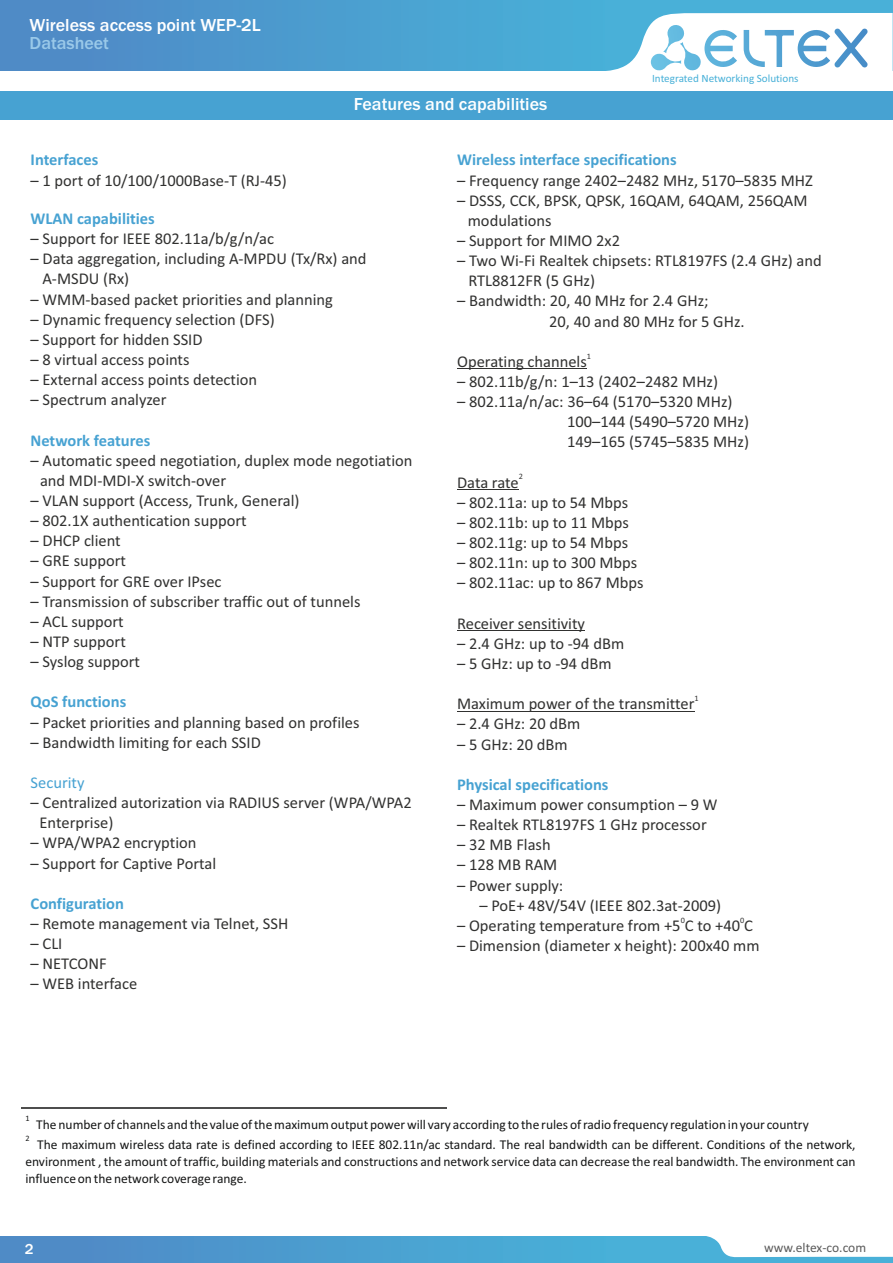
<style>
.page{position:relative;width:893px;height:1263px;background:#fff}
.page>*{position:absolute;margin:0;border:0;box-sizing:border-box;transform-origin:0 0}
.t1{font:500 18px "Franklin Gothic";color:#fff}
.t2{font:500 18px "Franklin Gothic";color:#9ac9e9}
.t3{font:16.5px/20.1px "Calibri";color:#313130}
.t4{font:700 16.5px "Calibri";color:#47a2d2}
.t5{font:16.5px "Calibri";color:#47a2d2}
.t6{font:500 15px "Franklin Gothic";color:#fff}
.t7{font:13.5px/17px "Calibri";color:#151616;text-align:justify}
.t8{font:13.5px "Calibri";color:#5b5b5b}
.t9{font:11.1px "Calibri";color:#47b0d8}
.t10{font:8.25px "Calibri";color:#313130}
.t11{font:8.25px "Calibri";color:#151616}
</style>
<div class="page">
<hr style="left:457px;top:368px;width:130px;height:1px;background:#313130">
<hr style="left:457px;top:489px;width:62px;height:1px;background:#313130">
<hr style="left:457px;top:630px;width:128px;height:1px;background:#313130">
<hr style="left:457px;top:711px;width:237px;height:1px;background:#313130">
<div style="left:0;top:1236px;width:893px;height:27px;background:linear-gradient(to right,#4f8bc7,#47b9dc)"></div>
<svg style="left:703px;top:1236px;width:190px;height:21px"></svg>
<div style="left:0;top:0;width:893px;height:71px;background:linear-gradient(to right,#4f8bc7,#47b9dc)"></div>
<svg style="left:589px;top:13px;width:304px;height:58px"></svg>
<div style="left:0;top:91px;width:893px;height:29px;background:#47a2d2"></div>
<hr style="left:21px;top:1107px;width:426px;height:2px;background:#4e4e4d">
<p class="t1" style="left:30px;top:19px;width:233px">Wireless access point WEP-2L</p>
<p class="t2" style="left:30px;top:36px;width:81px">Datasheet</p>
<p class="t1" style="left:354px;top:97px;width:195px">Features and capabilities</p>
<p class="t9" style="left:652px;top:73px;width:148px">Integrated Networking Solutions</p>
<p class="t4" style="left:31px;top:153px;width:69px">Interfaces</p>
<p class="t3" style="left:31px;top:171px;width:258px">– 1 port of 10/100/1000Base-T (RJ-45)</p>
<p class="t4" style="left:31px;top:212px;width:126px">WLAN capabilities</p>
<p class="t3" style="left:31px;top:230px;width:245px">– Support for IEEE 802.11a/b/g/n/ac</p>
<p class="t3" style="left:42px;top:250px;width:326px;text-indent:-12px">– Data aggregation, including A-MPDU (Tx/Rx) and<br>A-MSDU (Rx)</p>
<p class="t3" style="left:31px;top:290px;width:304px">– WMM-based packet priorities and planning</p>
<p class="t3" style="left:31px;top:310px;width:246px">– Dynamic frequency selection (DFS)</p>
<p class="t3" style="left:31px;top:331px;width:173px">– Support for hidden SSID</p>
<p class="t3" style="left:31px;top:351px;width:160px">– 8 virtual access points</p>
<p class="t3" style="left:31px;top:371px;width:228px">– External access points detection</p>
<p class="t3" style="left:31px;top:391px;width:137px">– Spectrum analyzer</p>
<p class="t4" style="left:31px;top:433px;width:121px">Network features</p>
<p class="t3" style="left:40px;top:451px;width:374px;text-indent:-9px">– Automatic speed negotiation, duplex mode negotiation and MDI-MDI-X switch-over</p>
<p class="t3" style="left:31px;top:492px;width:270px">– VLAN support (Access, Trunk, General)</p>
<p class="t3" style="left:31px;top:512px;width:218px">– 802.1X authentication support</p>
<p class="t3" style="left:31px;top:532px;width:92px">– DHCP client</p>
<p class="t3" style="left:31px;top:572px;width:192px">– Support for GRE over IPsec</p>
<p class="t3" style="left:31px;top:552px;width:97px">– GRE support</p>
<p class="t3" style="left:31px;top:592px;width:331px">– Transmission of subscriber traffic out of tunnels</p>
<p class="t3" style="left:31px;top:613px;width:95px">– ACL support</p>
<p class="t3" style="left:31px;top:633px;width:97px">– NTP support</p>
<p class="t3" style="left:31px;top:653px;width:111px">– Syslog support</p>
<p class="t4" style="left:31px;top:695px;width:97px">QoS functions</p>
<p class="t4" style="left:457px;top:153px;width:221px">Wireless interface specifications</p>
<p class="t3" style="left:468px;top:191px;width:341px;text-indent:-11px">– DSSS, CCK, BPSK, QPSK, 16QAM, 64QAM, 256QAM modulations</p>
<p class="t3" style="left:457px;top:171px;width:357px">– Frequency range 2402–2482 MHz, 5170–5835 MHZ</p>
<p class="t3" style="left:457px;top:232px;width:165px">– Support for MIMO 2x2</p>
<p class="t3" style="left:468px;top:252px;width:355px;text-indent:-11px">– Two Wi-Fi Realtek chipsets: RTL8197FS (2.4 GHz) and<br>RTL8812FR (5 GHz)</p>
<p class="t3" style="left:549px;top:292px;width:197px;text-indent:-92px">– Bandwidth: 20, 40 MHz for 2.4 GHz;<br>20, 40 and 80 MHz for 5 GHz.</p>
<p class="t10" style="left:587px;top:352px;width:6px">1</p>
<p class="t3" style="left:457px;top:353px;width:131px">Operating channels</p>
<p class="t3" style="left:457px;top:373px;width:263px">– 802.11b/g/n: 1–13 (2402–2482 MHz)</p>
<p class="t3" style="left:457px;top:393px;width:277px">– 802.11a/n/ac: 36–64 (5170–5320 MHz)</p>
<p class="t10" style="left:519px;top:473px;width:6px">2</p>
<p class="t3" style="left:457px;top:473px;width:63px">Data rate</p>
<p class="t3" style="left:567px;top:413px;width:183px">100–144 (5490–5720 MHz)<br>149–165 (5745–5835 MHz)</p>
<p class="t3" style="left:457px;top:494px;width:173px">– 802.11a: up to 54 Mbps</p>
<p class="t3" style="left:457px;top:514px;width:173px">– 802.11b: up to 11 Mbps</p>
<p class="t3" style="left:457px;top:534px;width:173px">– 802.11g: up to 54 Mbps</p>
<p class="t3" style="left:457px;top:554px;width:182px">– 802.11n: up to 300 Mbps</p>
<p class="t3" style="left:457px;top:574px;width:188px">– 802.11ac: up to 867 Mbps</p>
<p class="t3" style="left:457px;top:614px;width:130px">Receiver sensitivity</p>
<p class="t3" style="left:457px;top:635px;width:169px">– 2.4 GHz: up to -94 dBm</p>
<p class="t3" style="left:457px;top:655px;width:156px">– 5 GHz: up to -94 dBm</p>
<p class="t10" style="left:694px;top:695px;width:6px">1</p>
<p class="t3" style="left:457px;top:695px;width:239px">Maximum power of the transmitter</p>
<p class="t3" style="left:31px;top:713px;width:330px">– Packet priorities and planning based on profiles</p>
<p class="t3" style="left:457px;top:715px;width:125px">– 2.4 GHz: 20 dBm</p>
<p class="t3" style="left:31px;top:733px;width:232px">– Bandwidth limiting for each SSID</p>
<p class="t3" style="left:457px;top:735px;width:112px">– 5 GHz: 20 dBm</p>
<p class="t5" style="left:31px;top:776px;width:56px">Security</p>
<p class="t3" style="left:40px;top:794px;width:374px;text-indent:-9px">– Centralized autorization via RADIUS server (WPA/WPA2<br>Enterprise)</p>
<p class="t4" style="left:457px;top:777px;width:153px">Physical specifications</p>
<p class="t3" style="left:457px;top:796px;width:262px">– Maximum power consumption – 9 W</p>
<p class="t3" style="left:457px;top:816px;width:251px">– Realtek RTL8197FS 1 GHz processor</p>
<p class="t3" style="left:31px;top:834px;width:167px">– WPA/WPA2 encryption</p>
<p class="t3" style="left:457px;top:836px;width:95px">– 32 MB Flash</p>
<p class="t3" style="left:31px;top:854px;width:187px">– Support for Captive Portal</p>
<p class="t3" style="left:457px;top:856px;width:102px">– 128 MB RAM</p>
<p class="t4" style="left:31px;top:896px;width:95px">Configuration</p>
<p class="t3" style="left:31px;top:915px;width:259px">– Remote management via Telnet, SSH</p>
<p class="t3" style="left:31px;top:955px;width:78px">– NETCONF</p>
<p class="t3" style="left:31px;top:935px;width:33px">– CLI</p>
<p class="t3" style="left:31px;top:975px;width:108px">– WEB interface</p>
<p class="t3" style="left:457px;top:876px;width:108px">– Power supply:</p>
<p class="t3" style="left:479px;top:896px;width:243px">– PoE+ 48V/54V (IEEE 802.3at-2009)</p>
<p class="t10" style="left:681px;top:916px;width:6px">0</p>
<p class="t10" style="left:740px;top:916px;width:6px">0</p>
<p class="t3" style="left:457px;top:917px;width:297px">– Operating temperature from +5 C to +40 C</p>
<p class="t3" style="left:457px;top:937px;width:304px">– Dimension (diameter x height): 200x40 mm</p>
<p class="t11" style="left:25px;top:1114px;width:6px">1</p>
<p class="t7" style="left:36px;top:1117px;width:774px">The number of channels and the value of the maximum output power will vary according to the rules of radio frequency regulation in your country</p>
<p class="t11" style="left:25px;top:1134px;width:6px">2</p>
<p class="t7" style="left:25px;top:1137px;width:832px;text-indent:12px">The maximum wireless data rate is defined according to IEEE 802.11n/ac standard. The real bandwidth can be different. Conditions of the network, environment , the amount of traffic, building materials and constructions and network service data can decrease the real bandwidth. The environment can influence on the network coverage range.</p>
<p class="t6" style="left:25px;top:1243px;width:10px">2</p>
<p class="t8" style="left:764px;top:1242px;width:103px">www.eltex-co.com</p>
</div>
